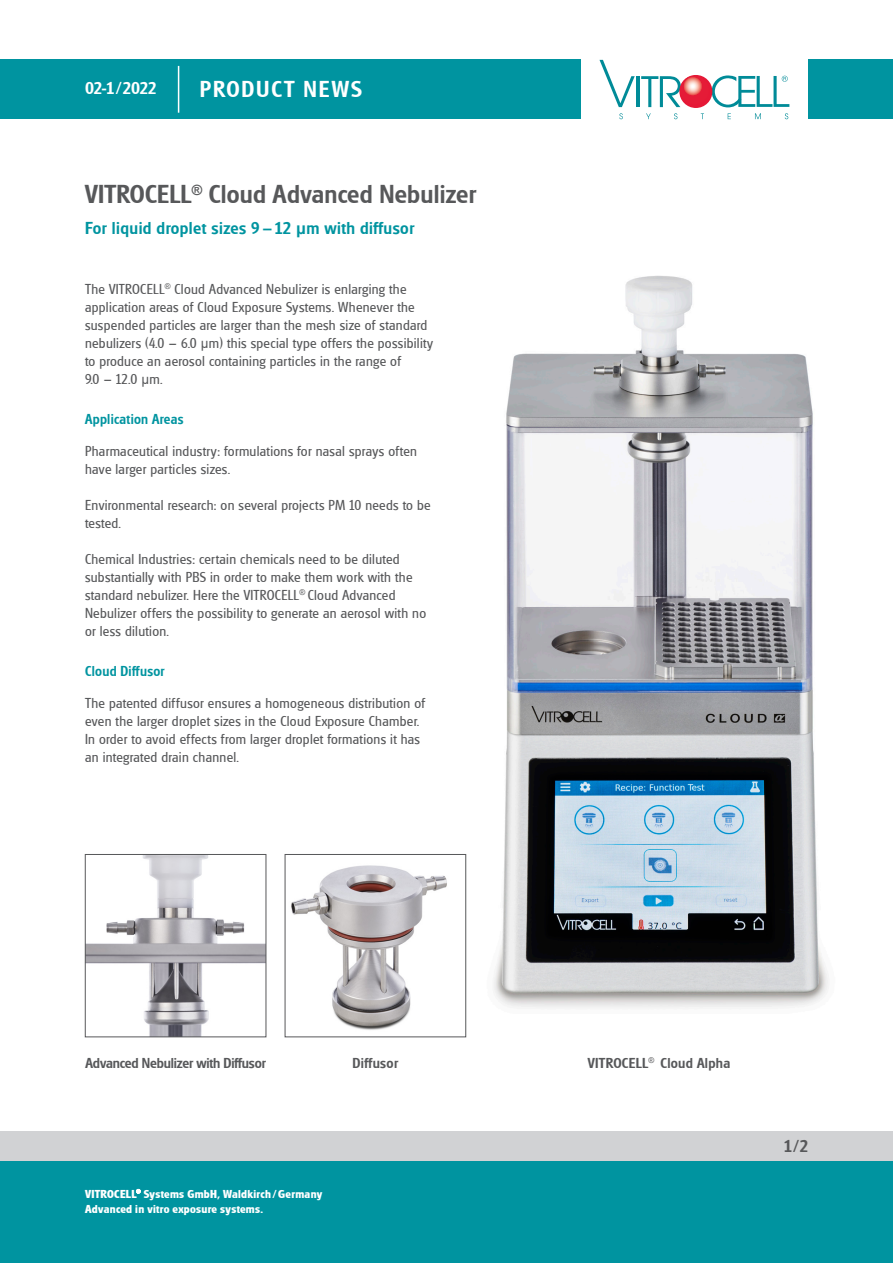
<style>
.page{position:relative;width:893px;height:1263px;background:#fff}
.page>*{position:absolute;margin:0;border:0;box-sizing:border-box;transform-origin:0 0}
.H1__AN_PN_21-04-15{font:500 27px "Glasgow RR";letter-spacing:.01em;color:#57585a}
.t1{font:500 24px "Glasgow RR";letter-spacing:.075em;color:#fff}
.H2__AN_PN_21-04-15{font:500 18px "Glasgow RR";letter-spacing:.025em;color:#0094a0}
.t2{font:500 18px "Glasgow RR";letter-spacing:-.005em;color:#fff}
.t3{font:500 18px "Glasgow RR";color:#57585a}
.Basistext_AN_PN_21-0{font:15px/18px "Glasgow RR";letter-spacing:.02em;color:#57585a}
.Zwischenüberschrift{font:500 15px "Glasgow RR";letter-spacing:.02em;color:#0094a0}
.Bildtext_AN_PN_21-04{font:500 15px "Glasgow RR";letter-spacing:-.005em;color:#57585a}
.Bildtext_AN_PN_21-04-2{font:500 15px "Glasgow RR";letter-spacing:.02em;color:#57585a}
.t4{font:700 12px/15.3px "Glasgow RR";letter-spacing:.025em;color:#fff}
.s1{font-family:"Arial";font-weight:700;font-size:16.2px}
.s2{font-family:"Arial";font-size:13.5px}
</style>
<div class="page">
<div style="left:0;top:1161px;width:893px;height:102px;background:#0094a0"></div>
<div style="left:0;top:60px;width:581px;height:59px;background:#0094a0"></div>
<div style="left:808px;top:60px;width:85px;height:59px;background:#0094a0"></div>
<div style="left:0;top:1131px;width:893px;height:30px;background:#d1d2d4"></div>
<svg style="left:136px;top:1189px;width:5px;height:4px"></svg>
<hr style="left:178px;top:66px;width:1px;height:47px;background:#fff">
<svg style="left:619px;top:113px;width:4px;height:6px"></svg>
<svg style="left:646px;top:113px;width:5px;height:6px"></svg>
<svg style="left:674px;top:113px;width:3px;height:6px"></svg>
<svg style="left:728px;top:113px;width:3px;height:6px"></svg>
<svg style="left:755px;top:113px;width:6px;height:6px"></svg>
<svg style="left:785px;top:113px;width:3px;height:6px"></svg>
<svg style="left:599px;top:60px;width:36px;height:47px"></svg>
<hr style="left:636px;top:76px;width:4px;height:31px;background:#008b98">
<svg style="left:641px;top:76px;width:40px;height:31px"></svg>
<svg style="left:712px;top:75px;width:77px;height:32px"></svg>
<div style="left:679px;top:75px;width:33px;height:33px;background:#e51836;border-radius:50%"></div>
<svg style="left:680px;top:76px;width:29px;height:28px"></svg>
<img style="left:493px;top:276px;width:335px;height:732px">
<img style="left:87px;top:856px;width:177px;height:179px">
<div style="left:85px;top:854px;width:181px;height:183px;border:1px solid #57585a"></div>
<img style="left:291px;top:865px;width:156px;height:165px">
<div style="left:285px;top:854px;width:181px;height:183px;border:1px solid #57585a"></div>
<p class="t2" style="left:85px;top:78px;width:73px">02-1/2022</p>
<h2 class="t1" style="left:200px;top:76px;width:164px">PRODUCT NEWS</h2>
<p class="H1__AN_PN_21-04-15" style="left:85px;top:179px;width:393px">VITROCELL<sup>®</sup> Cloud Advanced Nebulizer</p>
<p class="H2__AN_PN_21-04-15" style="left:85px;top:217px;width:331px">For liquid droplet sizes 9– 12 <span class="s1">μ</span>m with diffusor</p>
<p class="Basistext_AN_PN_21-0" style="left:85px;top:280px;width:350px">The VITROCELL<sup>®</sup> Cloud Advanced Nebulizer is enlarging the application areas of Cloud Exposure Systems. Whenever the suspended particles are larger than the mesh size of standard nebulizers (4.0 – 6.0 <span class="s2">μ</span>m) this special type offers the possibility to produce an aerosol containing particles in the range of<br>9.0 – 12.0 <span class="s2">μ</span>m.</p>
<p class="Zwischenüberschrift" style="left:85px;top:410px;width:100px">Application Areas</p>
<p class="Basistext_AN_PN_21-0" style="left:85px;top:442px;width:333px">Pharmaceutical industry: formulations for nasal sprays often have larger particles sizes.</p>
<p class="Basistext_AN_PN_21-0" style="left:85px;top:496px;width:347px">Environmental research: on several projects PM 10 needs to be tested.</p>
<p class="Basistext_AN_PN_21-0" style="left:85px;top:550px;width:343px">Chemical Industries: certain chemicals need to be diluted substantially with PBS in order to make them work with the standard nebulizer. Here the VITROCELL<sup>®</sup> Cloud Advanced Nebulizer offers the possibility to generate an aerosol with no or less dilution.</p>
<p class="Zwischenüberschrift" style="left:85px;top:662px;width:81px">Cloud Diffusor</p>
<p class="Basistext_AN_PN_21-0" style="left:85px;top:694px;width:342px">The patented diffusor ensures a homogeneous distribution of even the larger droplet sizes in the Cloud Exposure Chamber.<br>In order to avoid effects from larger droplet formations it has an integrated drain channel.</p>
<p class="Bildtext_AN_PN_21-04" style="left:85px;top:1054px;width:182px">Advanced Nebulizer with Diffusor</p>
<p class="Bildtext_AN_PN_21-04-2" style="left:353px;top:1054px;width:47px">Diffusor</p>
<p class="t4" style="left:85px;top:1187px;width:239px">VITROCELL<sup>®</sup> Systems GmbH, Waldkirch/Germany<br>Advanced in vitro exposure systems.</p>
<p class="Bildtext_AN_PN_21-04-2" style="left:588px;top:1054px;width:144px">VITROCELL<sup>®</sup> Cloud Alpha</p>
<p class="t3" style="left:784px;top:1136px;width:25px">1/2</p>
</div>
